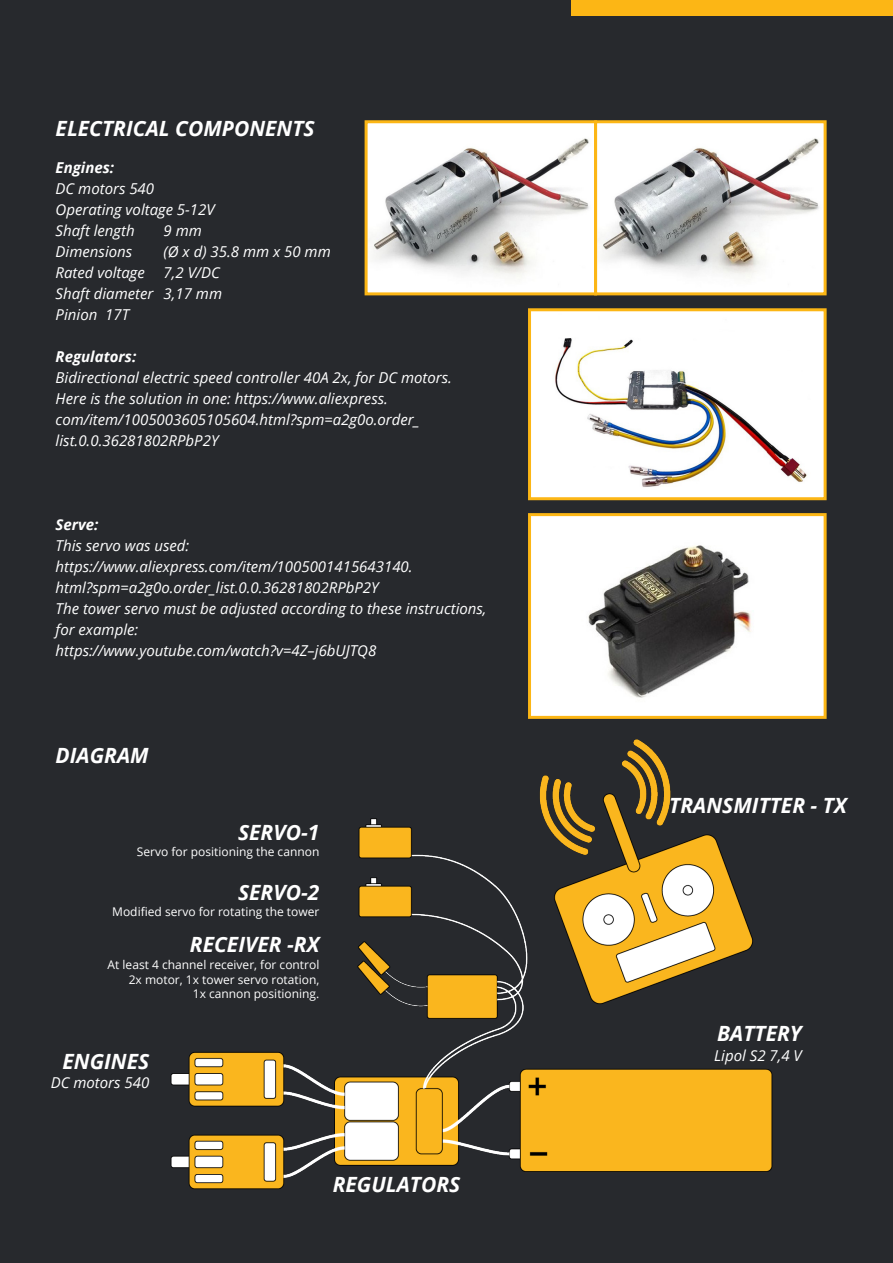
<style>
.page{position:relative;width:893px;height:1263px;background:#27292d}
.page>*{position:absolute;margin:0;border:0;box-sizing:border-box;transform-origin:0 0}
.t1{font:italic 700 21px "Open Sans";color:#fff}
.t2{font:italic 15px/21px "Open Sans";color:#fff}
.t3{font:italic 700 15px "Open Sans";color:#fff}
.t4{font:12px/14.4px "Open Sans";color:#fff;text-align:right}
</style>
<div class="page">
<div style="left:572px;top:0;width:321px;height:16px;background:#fcb615"></div>
<img style="left:170px;top:739px;width:603px;height:450px">
<img style="left:369px;top:124px;width:454px;height:167px">
<div style="left:365px;top:120px;width:232px;height:175px;border:3px solid #fcb615"></div>
<div style="left:594px;top:120px;width:233px;height:175px;border:3px solid #fcb615"></div>
<img style="left:532px;top:312px;width:291px;height:184px">
<div style="left:528px;top:308px;width:299px;height:192px;border:3px solid #fcb615"></div>
<img style="left:532px;top:517px;width:291px;height:198px">
<div style="left:528px;top:513px;width:299px;height:206px;border:3px solid #fcb615"></div>
<p class="t1" style="left:56px;top:114px;width:261px">ELECTRICAL COMPONENTS</p>
<p class="t3" style="left:56px;top:157px;width:60px">Engines:</p>
<p class="t2" style="left:56px;top:178px;width:100px">DC motors 540</p>
<p class="t2" style="left:56px;top:199px;width:160px">Operating voltage 5-12V</p>
<p class="t2" style="left:56px;top:220px;width:81px">Shaft length</p>
<p class="t2" style="left:164px;top:220px;width:40px">9 mm</p>
<p class="t2" style="left:56px;top:241px;width:78px">Dimensions</p>
<p class="t2" style="left:164px;top:241px;width:169px">(Ø x d) 35.8 mm x 50 mm</p>
<p class="t2" style="left:56px;top:262px;width:91px">Rated voltage</p>
<p class="t2" style="left:164px;top:262px;width:58px">7,2 V/DC</p>
<p class="t2" style="left:56px;top:283px;width:168px">Shaft diameter 3,17 mm</p>
<p class="t2" style="left:56px;top:304px;width:75px">Pinion 17T</p>
<p class="t3" style="left:56px;top:346px;width:82px">Regulators:</p>
<p class="t2" style="left:56px;top:367px;width:398px">Bidirectional electric speed controller 40A 2x, for DC motors.<br>Here is the solution in one: https://www.aliexpress. com/item/1005003605105604.html?spm=a2g0o.order_ list.0.0.36281802RPbP2Y</p>
<p class="t3" style="left:56px;top:514px;width:44px">Serve:</p>
<p class="t2" style="left:56px;top:535px;width:135px">This servo was used:</p>
<p class="t2" style="left:56px;top:556px;width:359px">https://www.aliexpress.com/item/1005001415643140. html?spm=a2g0o.order_list.0.0.36281802RPbP2Y</p>
<p class="t2" style="left:56px;top:598px;width:432px">The tower servo must be adjusted according to these instructions, for example:</p>
<p class="t2" style="left:56px;top:640px;width:322px">https://www.youtube.com/watch?v=4Z–j6bUJTQ8</p>
<p class="t1" style="left:56px;top:740px;width:95px">DIAGRAM</p>
<p class="t1" style="left:238px;top:817px;width:83px">SERVO-1</p>
<p class="t4" style="left:137px;top:844px;width:184px">Servo for positioning the cannon</p>
<p class="t1" style="left:238px;top:877px;width:83px">SERVO-2</p>
<p class="t4" style="left:112px;top:904px;width:209px">Modified servo for rotating the tower</p>
<p class="t1" style="left:190px;top:929px;width:131px">RECEIVER -RX</p>
<p class="t4" style="left:108px;top:957px;width:213px">At least 4 channel receiver, for control<br>2x motor, 1x tower servo rotation,<br>1x cannon positioning.</p>
<p class="t1" style="left:62px;top:1047px;width:88px">ENGINES</p>
<p class="t2" style="left:51px;top:1072px;width:100px">DC motors 540</p>
<p class="t1" style="left:333px;top:1169px;width:129px">REGULATORS</p>
<p class="t1" style="left:669px;top:790px;width:179px">TRANSMITTER - TX</p>
<p class="t1" style="left:717px;top:1019px;width:86px">BATTERY</p>
<p class="t2" style="left:714px;top:1044px;width:89px">Lipol S2 7,4 V</p>
</div>
